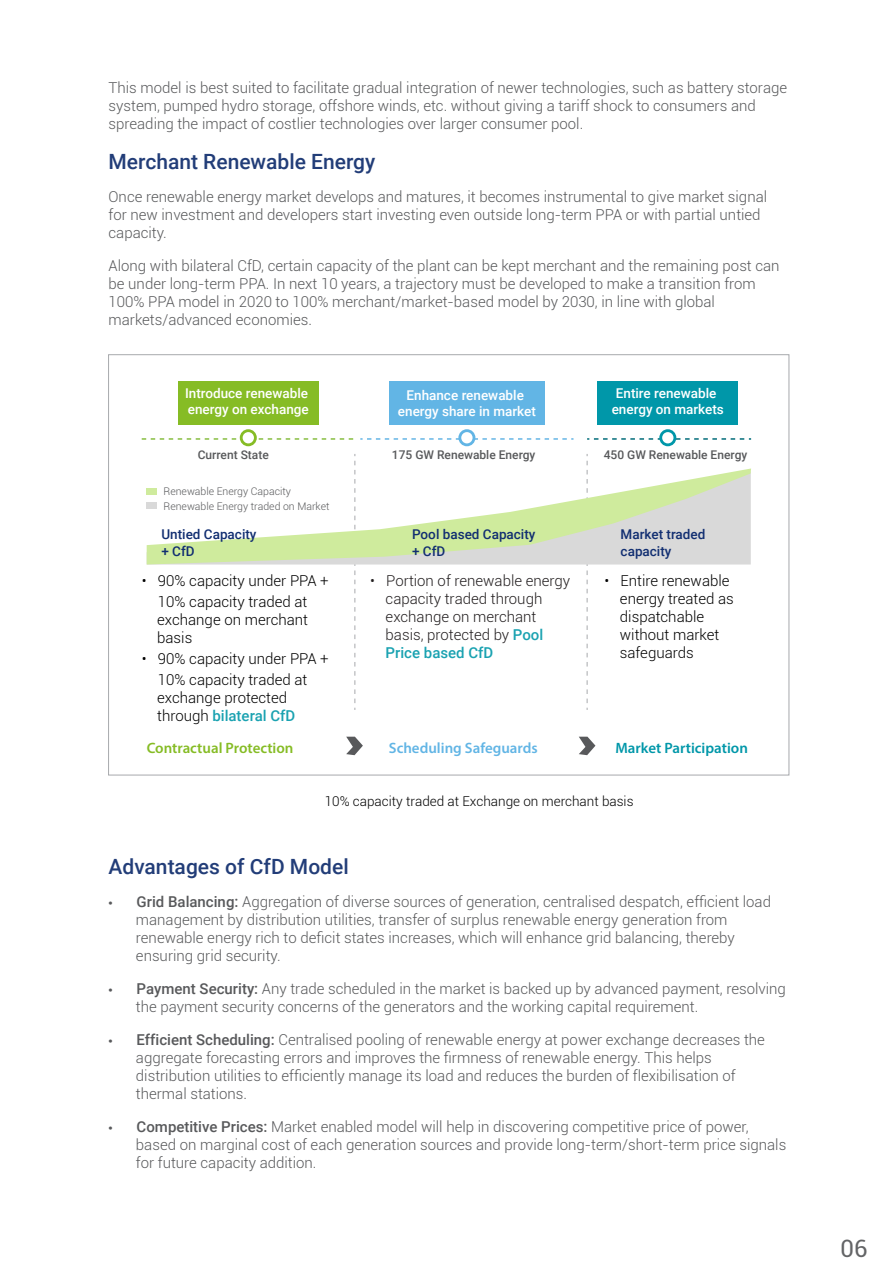
<style>
.page{position:relative;width:891px;height:1269px;background:#fff}
.page>*{position:absolute;margin:0;border:0;box-sizing:border-box;transform-origin:0 0}
.t1{font:24px "Roboto";color:#636466}
.t2{font:500 21px "Roboto";color:#223d78}
.t3{font:300 15px/18px "Roboto";color:#58595b}
.t4{font:300 15px/18px "Roboto";color:#000}
.t5{font:300 15px/18px "Roboto";color:#231f20}
.t6{font:600 15px "Myriad Pro";color:#86bc25}
.t7{font:600 15px "Myriad Pro";color:#62b5e5}
.t8{font:600 15px "Myriad Pro";color:#0097a9}
.t9{font:500 13.5px/16.2px "Roboto";color:#fff;text-align:center}
.t10{font:500 13.5px/16.2px "Roboto";color:#112e71}
.t11{font:300 13.5px "Roboto";color:#000}
.t12{font:500 12px "Roboto";color:#58595b}
.t13{font:300 10.5px/15.6px "Roboto";color:#58595b}
.s1{font-weight:500;color:#1aa2b1}
.s2{font-family:"Myriad Pro";font-weight:400}
.s3{font-weight:500}
</style>
<div class="page">
<svg style="left:355px;top:454px;width:1px;height:256px"></svg>
<svg style="left:587px;top:454px;width:1px;height:256px"></svg>
<svg style="left:147px;top:468px;width:604px;height:97px"></svg>
<div style="left:146px;top:488px;width:11px;height:7px;background:#cfeb9d"></div>
<div style="left:146px;top:502px;width:11px;height:7px;background:#d9d9d9"></div>
<div style="left:178px;top:381px;width:140px;height:43px;background:#86bc25"></div>
<div style="left:389px;top:381px;width:155px;height:43px;background:#62b5e5"></div>
<div style="left:598px;top:381px;width:140px;height:43px;background:#0097a9"></div>
<svg style="left:142px;top:438px;width:432px;height:2px"></svg>
<svg style="left:587px;top:438px;width:164px;height:2px"></svg>
<svg style="left:240px;top:429px;width:17px;height:17px"></svg>
<div style="left:243px;top:432px;width:11px;height:11px;background:#fff;border-radius:50%"></div>
<svg style="left:458px;top:429px;width:17px;height:17px"></svg>
<div style="left:461px;top:432px;width:12px;height:11px;background:#fff;border-radius:50%"></div>
<svg style="left:659px;top:429px;width:17px;height:17px"></svg>
<div style="left:662px;top:432px;width:11px;height:11px;background:#fff;border-radius:50%"></div>
<svg style="left:346px;top:737px;width:17px;height:18px"></svg>
<svg style="left:579px;top:737px;width:16px;height:18px"></svg>
<p class="t3" style="left:109px;top:78px;width:680px">This model is best suited to facilitate gradual integration of newer technologies, such as battery storage system, pumped hydro storage, offshore winds, etc. without giving a tariff shock to consumers and spreading the impact of costlier technologies over larger consumer pool.</p>
<h2 class="t2" style="left:109px;top:147px;width:268px">Merchant Renewable Energy</h2>
<p class="t3" style="left:109px;top:187px;width:660px">Once renewable energy market develops and matures, it becomes instrumental to give market signal for new investment and developers start investing even outside long-term PPA or with partial untied capacity.</p>
<p class="t3" style="left:109px;top:256px;width:673px">Along with bilateral CfD, certain capacity of the plant can be kept merchant and the remaining post can be under long-term PPA. In next 10 years, a trajectory must be developed to make a transition from 100% PPA model in 2020 to 100% merchant/market-based model by 2030, in line with global markets/advanced economies.</p>
<p class="t9" style="left:185px;top:385px;width:125px;text-align:left">Introduce renewable energy on exchange</p>
<p class="t12" style="left:198px;top:446px;width:73px">Current State</p>
<p class="t13" style="left:164px;top:483px;width:167px">Renewable Energy Capacity<br>Renewable Energy traded on Market</p>
<p class="t9" style="left:398px;top:386px;width:139px">Enhance renewable energy share in market</p>
<p class="t9" style="left:612px;top:385px;width:114px">Entire renewable energy on markets</p>
<p class="t12" style="left:392px;top:446px;width:145px">175 GW Renewable Energy</p>
<p class="t12" style="left:604px;top:446px;width:145px">450 GW Renewable Energy</p>
<p class="t10" style="left:161px;top:526px;width:97px">Untied Capacity + CfD</p>
<p class="t10" style="left:412px;top:526px;width:125px">Pool based Capacity + CfD</p>
<p class="t10" style="left:621px;top:526px;width:86px">Market traded capacity</p>
<p class="t4" style="left:142px;top:570px;width:189px;line-height:21px;text-align:center">• 90% capacity under PPA +<br>10% capacity traded at</p>
<p class="t4" style="left:157px;top:610px;width:152px">exchange on merchant basis</p>
<p class="t4" style="left:142px;top:648px;width:189px;line-height:21px;text-align:center">• 90% capacity under PPA +<br>10% capacity traded at</p>
<p class="t4" style="left:157px;top:688px;width:140px">exchange protected through <span class="s1">bilateral CfD</span></p>
<p class="t5" style="left:386px;top:571px;width:186px;text-indent:-16px">• Portion of renewable energy capacity traded through exchange on merchant basis, protected by <span class="s1">Pool<br>Price based CfD</span></p>
<p class="t4" style="left:620px;top:571px;width:115px;text-indent:-16px">• Entire renewable energy treated as dispatchable without market safeguards</p>
<p class="t6" style="left:147px;top:738px;width:148px">Contractual Protection</p>
<p class="t7" style="left:389px;top:738px;width:150px">Scheduling Safeguards</p>
<p class="t8" style="left:615px;top:738px;width:134px">Market Participation</p>
<p class="t11" style="left:325px;top:792px;width:310px">10% capacity traded at Exchange on merchant basis</p>
<h2 class="t2" style="left:109px;top:852px;width:242px">Advantages of CfD Model</h2>
<p class="t3" style="left:136px;top:892px;width:637px;text-indent:-27px"><span class="s2">•</span> <span class="s3">Grid Balancing:</span> Aggregation of diverse sources of generation, centralised despatch, efficient load management by distribution utilities, transfer of surplus renewable energy generation from renewable energy rich to deficit states increases, which will enhance grid balancing, thereby ensuring grid security.</p>
<p class="t3" style="left:136px;top:979px;width:652px;text-indent:-27px"><span class="s2">•</span> <span class="s3">Payment Security:</span> Any trade scheduled in the market is backed up by advanced payment, resolving the payment security concerns of the generators and the working capital requirement.</p>
<p class="t3" style="left:136px;top:1030px;width:631px;text-indent:-27px"><span class="s2">•</span> <span class="s3">Efficient Scheduling:</span> Centralised pooling of renewable energy at power exchange decreases the aggregate forecasting errors and improves the firmness of renewable energy. This helps distribution utilities to efficiently manage its load and reduces the burden of flexibilisation of thermal stations.</p>
<p class="t3" style="left:136px;top:1117px;width:652px;text-indent:-27px"><span class="s2">•</span> <span class="s3">Competitive Prices:</span> Market enabled model will help in discovering competitive price of power, based on marginal cost of each generation sources and provide long-term/short-term price signals for future capacity addition.</p>
<h1 class="t1" style="left:841px;top:1232px;width:29px">06</h1>
</div>
